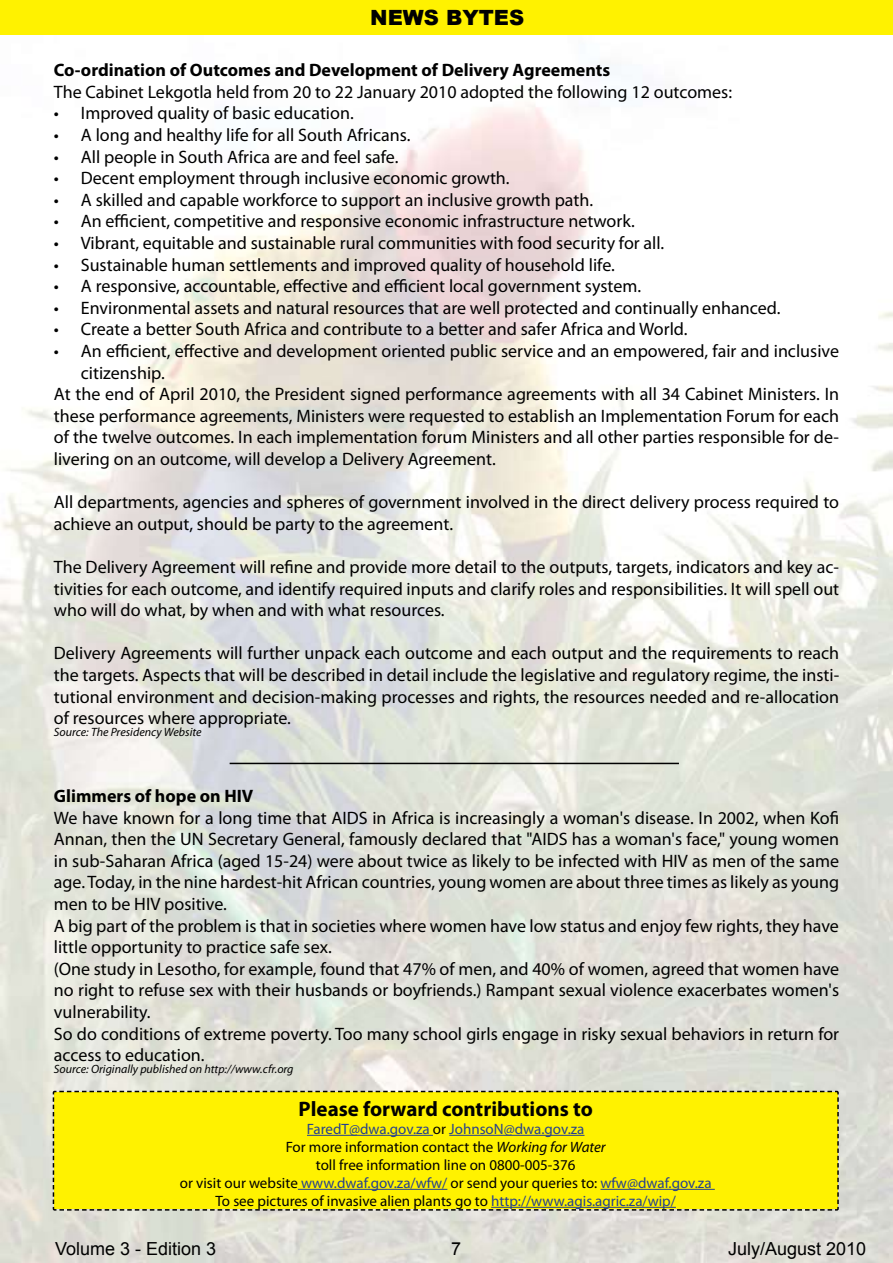
<style>
.page{position:relative;width:893px;height:1263px;background:#fff}
.page>*{position:absolute;margin:0;border:0;box-sizing:border-box;transform-origin:0 0}
.t1{font:700 21px "Myriad Pro";color:#000}
.t2{font:900 21px "Arial";color:#000}
.t3{font:18px/21.6px "Myriad Pro";color:#000}
.t4{font:700 18px "Myriad Pro";color:#000}
.t5{font:18px "Arial";color:#000}
.t6{font:15px/18px "Myriad Pro";color:#000;text-align:center}
.t7{font:italic 12px "Myriad Pro";color:#000}
.s1{color:#25408f}
.s2{font-style:italic}
</style>
<div class="page">
<hr style="left:230px;top:763px;width:449px;height:1px;background:#000">
<div style="left:52px;top:1090px;width:787px;height:121px;background:#fff200"></div>
<div style="left:0;top:0;width:893px;height:35px;background:#fff200"></div>
<p class="t2" style="left:370px;top:2px;width:155px">NEWS BYTES</p>
<p class="t4" style="left:54px;top:58px;width:558px">Co-ordination of Outcomes and Development of Delivery Agreements</p>
<p class="t3" style="left:54px;top:81px;width:680px">The Cabinet Lekgotla held from 20 to 22 January 2010 adopted the following 12 outcomes:</p>
<p class="t3" style="left:54px;top:102px;width:301px">• Improved quality of basic education.</p>
<p class="t3" style="left:54px;top:124px;width:358px">• A long and healthy life for all South Africans.</p>
<p class="t3" style="left:54px;top:145px;width:346px">• All people in South Africa are and feel safe.</p>
<p class="t3" style="left:54px;top:167px;width:457px">• Decent employment through inclusive economic growth.</p>
<p class="t3" style="left:54px;top:189px;width:541px">• A skilled and capable workforce to support an inclusive growth path.</p>
<p class="t3" style="left:54px;top:210px;width:582px">• An efficient, competitive and responsive economic infrastructure network.</p>
<p class="t3" style="left:54px;top:232px;width:612px">• Vibrant, equitable and sustainable rural communities with food security for all.</p>
<p class="t3" style="left:54px;top:253px;width:562px">• Sustainable human settlements and improved quality of household life.</p>
<p class="t3" style="left:54px;top:275px;width:589px">• A responsive, accountable, effective and efficient local government system.</p>
<p class="t3" style="left:54px;top:297px;width:728px">• Environmental assets and natural resources that are well protected and continually enhanced.</p>
<p class="t3" style="left:54px;top:318px;width:635px">• Create a better South Africa and contribute to a better and safer Africa and World.</p>
<p class="t3" style="left:54px;top:340px;width:787px">• An efficient, effective and development oriented public service and an empowered, fair and inclusive</p>
<p class="t3" style="left:81px;top:361px;width:85px">citizenship.</p>
<p class="t3" style="left:54px;top:383px;width:787px">At the end of April 2010, the President signed performance agreements with all 34 Cabinet Ministers. In</p>
<p class="t3" style="left:54px;top:405px;width:787px">these performance agreements, Ministers were requested to establish an Implementation Forum for each</p>
<p class="t3" style="left:54px;top:426px;width:787px">of the twelve outcomes. In each implementation forum Ministers and all other parties responsible for de-</p>
<p class="t3" style="left:54px;top:448px;width:443px">livering on an outcome, will develop a Delivery Agreement.</p>
<p class="t3" style="left:54px;top:491px;width:787px">All departments, agencies and spheres of government involved in the direct delivery process required to achieve an output, should be party to the agreement.</p>
<p class="t3" style="left:54px;top:556px;width:787px;text-align:justify">The Delivery Agreement will refine and provide more detail to the outputs, targets, indicators and key ac&shy;tivities for each outcome, and identify required inputs and clarify roles and responsibilities. It will spell out who will do what, by when and with what resources.</p>
<p class="t3" style="left:54px;top:642px;width:787px;text-align:justify">Delivery Agreements will further unpack each outcome and each output and the requirements to reach the targets. Aspects that will be described in detail include the legislative and regulatory regime, the insti&shy;tutional environment and decision-making processes and rights, the resources needed and re-allocation of resources where appropriate.</p>
<p class="t7" style="left:54px;top:725px;width:149px">Source: The Presidency Website</p>
<p class="t4" style="left:54px;top:784px;width:201px">Glimmers of hope on HIV</p>
<p class="t3" style="left:54px;top:806px;width:787px">We have known for a long time that AIDS in Africa is increasingly a woman's disease. In 2002, when Kofi Annan, then the UN Secretary General, famously declared that "AIDS has a woman's face," young women in sub-Saharan Africa (aged 15-24) were about twice as likely to be infected with HIV as men of the same age. Today, in the nine hardest-hit African countries, young women are about three times as likely as young men to be HIV positive.<br>A big part of the problem is that in societies where women have low status and enjoy few rights, they have little opportunity to practice safe sex.<br>(One study in Lesotho, for example, found that 47% of men, and 40% of women, agreed that women have no right to refuse sex with their husbands or boyfriends.) Rampant sexual violence exacerbates women's vulnerability.<br>So do conditions of extreme poverty. Too many school girls engage in risky sexual behaviors in return for access to education.</p>
<p class="t7" style="left:54px;top:1062px;width:241px">Source: Originally published on http://www.cfr.org</p>
<p class="t1" style="left:299px;top:1095px;width:296px">Please forward contributions to</p>
<p class="t6" style="left:180px;top:1119px;width:533px"><span class="s1">FaredT@dwa.gov.za</span> or <span class="s1">JohnsoN@dwa.gov.za<br></span>For more information contact the <span class="s2">Working for Water<br></span>toll free information line on 0800-005-376<br>or visit our website <span class="s1">www.dwaf.gov.za/wfw/</span> or send your queries to: <span class="s1">wfw@dwaf.gov.za </span>To see pictures of invasive alien plants go to <span class="s1">http://www.agis.agric.za/wip/</span></p>
<p class="t5" style="left:55px;top:1237px;width:163px">Volume 3 - Edition 3</p>
<p class="t5" style="left:451px;top:1237px;width:12px">7</p>
<p class="t5" style="left:728px;top:1237px;width:140px">July/August 2010</p>
</div>
